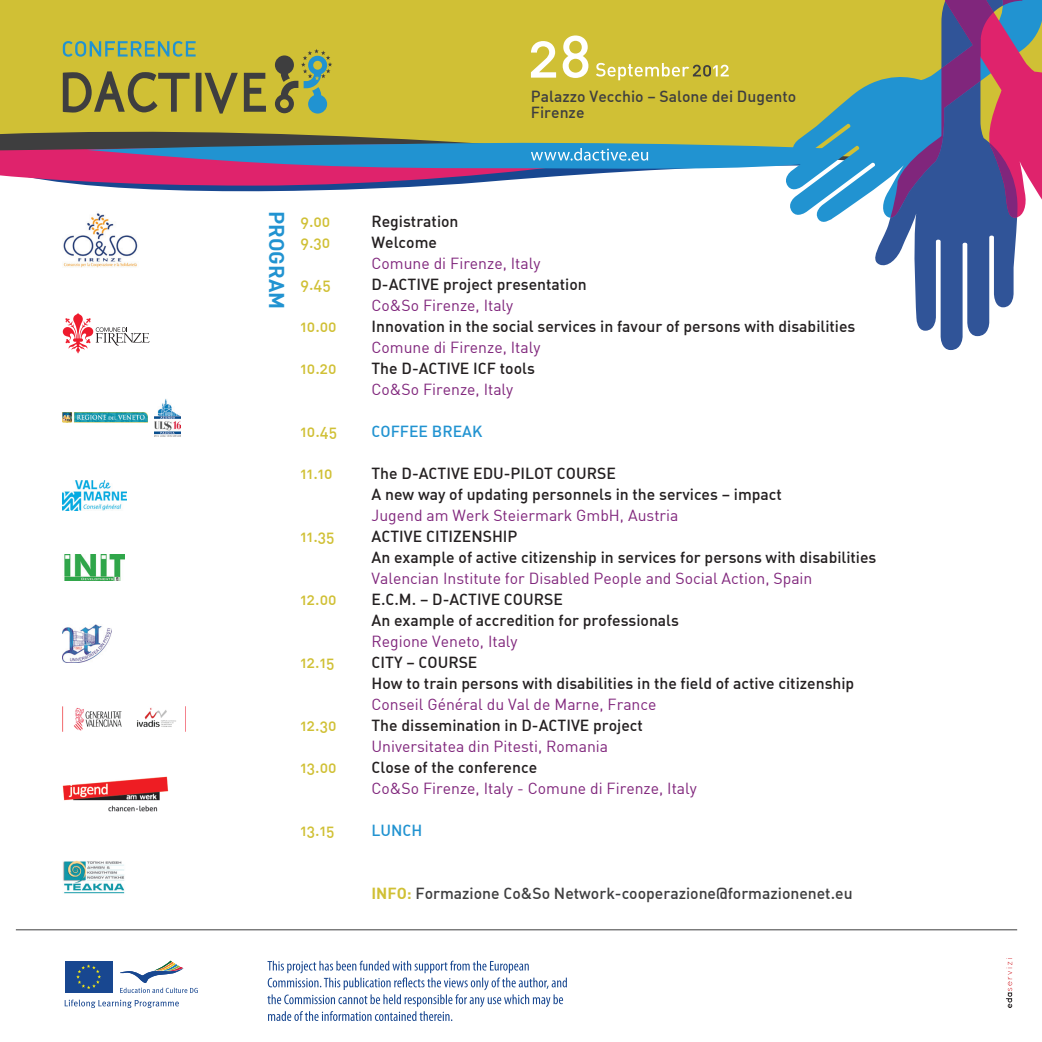
<style>
.page{position:relative;width:1042px;height:1042px;background:#fff}
.page>*{position:absolute;margin:0;border:0;box-sizing:border-box;transform-origin:0 0}
.t1{font:21px "DIN Bold";color:#2193d1}
.t2{font:15.75px/21px "DIN Medium Alternate";color:#231f20}
.t3{font:15.75px "DIN";color:#80267c}
.t4{font:15.75px/21px "DIN Medium Alternate";color:#d0c035}
.t5{font:15.75px "DIN Medium Alternate";color:#3e3e3f}
.t6{font:500 15.75px/15.8px "DIN Alternate";color:#3e3e3f}
.t7{font:15.75px "DIN Medium Alternate";color:#2193d1}
.s1{font-family:"DIN Bold";color:#d0c035}
</style>
<div class="page">
<div style="left:0;top:0;width:782px;height:128px;background:#d0c035"></div>
<svg style="left:99px;top:186px;width:325px;height:6px;fill:#184790"></svg>
<svg style="left:0;top:128px;width:782px;height:12px;background:#a89c37"></svg>
<svg style="left:875px;top:225px;width:140px;height:125px"></svg>
<svg style="left:782px;top:0;width:108px;height:225px;background:#9ab881"></svg>
<svg style="left:890px;top:0;width:152px;height:253px;background:#78678c"></svg>
<svg style="left:0;top:140px;width:830px;height:46px;background:#7e78a5"></svg>
<svg style="left:275px;top:49px;width:57px;height:65px;background:#919c53"></svg>
<svg style="left:63px;top:71px;width:203px;height:43px;background:#9c9238"></svg>
<svg style="left:63px;top:41px;width:133px;height:16px;background:#8dae6f"></svg>
<svg style="left:531px;top:35px;width:57px;height:43px"></svg>
<svg style="left:596px;top:63px;width:133px;height:17px;background:#d3c861"></svg>
<img style="left:63px;top:213px;width:75px;height:55px">
<svg style="left:267px;top:960px;width:300px;height:61px"></svg>
<svg style="left:65px;top:999px;width:114px;height:9px"></svg>
<div style="left:65px;top:961px;width:47px;height:32px;background:#184790"></div>
<svg style="left:76px;top:964px;width:25px;height:25px"></svg>
<svg style="left:120px;top:960px;width:78px;height:33px"></svg>
<hr style="left:16px;top:929px;width:1001px;height:1px;background:#3e3e3f">
<img style="left:64px;top:555px;width:61px;height:25px">
<img style="left:63px;top:707px;width:123px;height:25px">
<img style="left:63px;top:776px;width:106px;height:36px">
<img style="left:63px;top:481px;width:64px;height:29px">
<img style="left:63px;top:860px;width:62px;height:34px">
<img style="left:63px;top:412px;width:85px;height:10px">
<img style="left:155px;top:399px;width:25px;height:37px">
<img style="left:63px;top:625px;width:49px;height:37px">
<svg style="left:1006px;top:958px;width:6px;height:50px"></svg>
<svg style="left:63px;top:313px;width:86px;height:41px"></svg>
<p class="t6" style="left:531px;top:88px;width:267px">Palazzo Vecchio – Salone dei Dugento<br>Firenze</p>
<h1 class="t1" style="left:290px;top:211px;width:100px;rotate:90deg">PROGRAM</h1>
<p class="t2" style="left:371px;top:210px;width:89px">Registration<br>Welcome</p>
<p class="t4" style="left:300px;top:210px;width:31px">9.00<br>9.30</p>
<p class="t4" style="left:300px;top:273px;width:32px">9.45</p>
<p class="t4" style="left:300px;top:315px;width:38px">10.00</p>
<p class="t4" style="left:300px;top:357px;width:38px">10.20</p>
<p class="t3" style="left:371px;top:253px;width:170px">Comune di Firenze, Italy</p>
<p class="t2" style="left:371px;top:273px;width:217px">D-ACTIVE project presentation</p>
<p class="t3" style="left:371px;top:295px;width:143px">Co&amp;So Firenze, Italy</p>
<p class="t2" style="left:371px;top:315px;width:485px">Innovation in the social services in favour of persons with disabilities</p>
<p class="t3" style="left:371px;top:337px;width:170px">Comune di Firenze, Italy</p>
<p class="t2" style="left:371px;top:357px;width:165px">The D-ACTIVE ICF tools</p>
<p class="t3" style="left:371px;top:379px;width:143px">Co&amp;So Firenze, Italy</p>
<p class="t7" style="left:371px;top:421px;width:29px">Coffee</p>
<p class="t7" style="left:432px;top:421px;width:21px">brea</p>
<p class="t7" style="left:472px;top:421px;width:12px">k</p>
<p class="t2" style="left:371px;top:462px;width:412px">The D-ACTIVE EDU-PILOT course<br>A new way of updating personnels in the services – impact</p>
<p class="t3" style="left:371px;top:505px;width:308px">Jugend am Werk Steiermark GmbH, Austria</p>
<p class="t2" style="left:371px;top:525px;width:506px">ACTIVE CITIZENSHIP<br>An example of active citizenship in services for persons with disabilities</p>
<p class="t3" style="left:371px;top:568px;width:442px">Valencian Institute for Disabled People and Social Action, Spain</p>
<p class="t2" style="left:371px;top:588px;width:97px">E.C.M. – D-Active</p>
<p class="t4" style="left:300px;top:420px;width:38px">10.45</p>
<p class="t4" style="left:300px;top:462px;width:34px">11.10</p>
<p class="t4" style="left:300px;top:525px;width:36px">11.35</p>
<p class="t2" style="left:371px;top:588px;width:309px;text-indent:132px">course<br>An example of accredition for professionals</p>
<p class="t3" style="left:371px;top:631px;width:148px">Regione Veneto, Italy</p>
<p class="t2" style="left:371px;top:651px;width:484px">CITY – COURSE<br>How to train persons with disabilities in the field of active citizenship</p>
<p class="t3" style="left:371px;top:694px;width:286px">Conseil Général du Val de Marne, France</p>
<p class="t2" style="left:371px;top:714px;width:273px">The dissemination in D-ACTIVE project</p>
<p class="t3" style="left:371px;top:736px;width:238px">Universitatea din Pitesti, Romania</p>
<p class="t2" style="left:371px;top:756px;width:167px">Close of the conference</p>
<p class="t3" style="left:371px;top:778px;width:327px">Co&amp;So Firenze, Italy - Comune di Firenze, Italy</p>
<p class="t7" style="left:371px;top:820px;width:20px">Lunch</p>
<p class="t4" style="left:300px;top:588px;width:38px">12.00</p>
<p class="t4" style="left:300px;top:651px;width:36px">12.15</p>
<p class="t4" style="left:300px;top:714px;width:37px">12.30</p>
<p class="t4" style="left:300px;top:756px;width:37px">13.00</p>
<p class="t4" style="left:300px;top:819px;width:36px">13.15</p>
<p class="t5" style="left:371px;top:883px;width:483px"><span class="s1">info:</span> Formazione Co&amp;So Network-cooperazione@formazionenet.eu</p>
</div>
